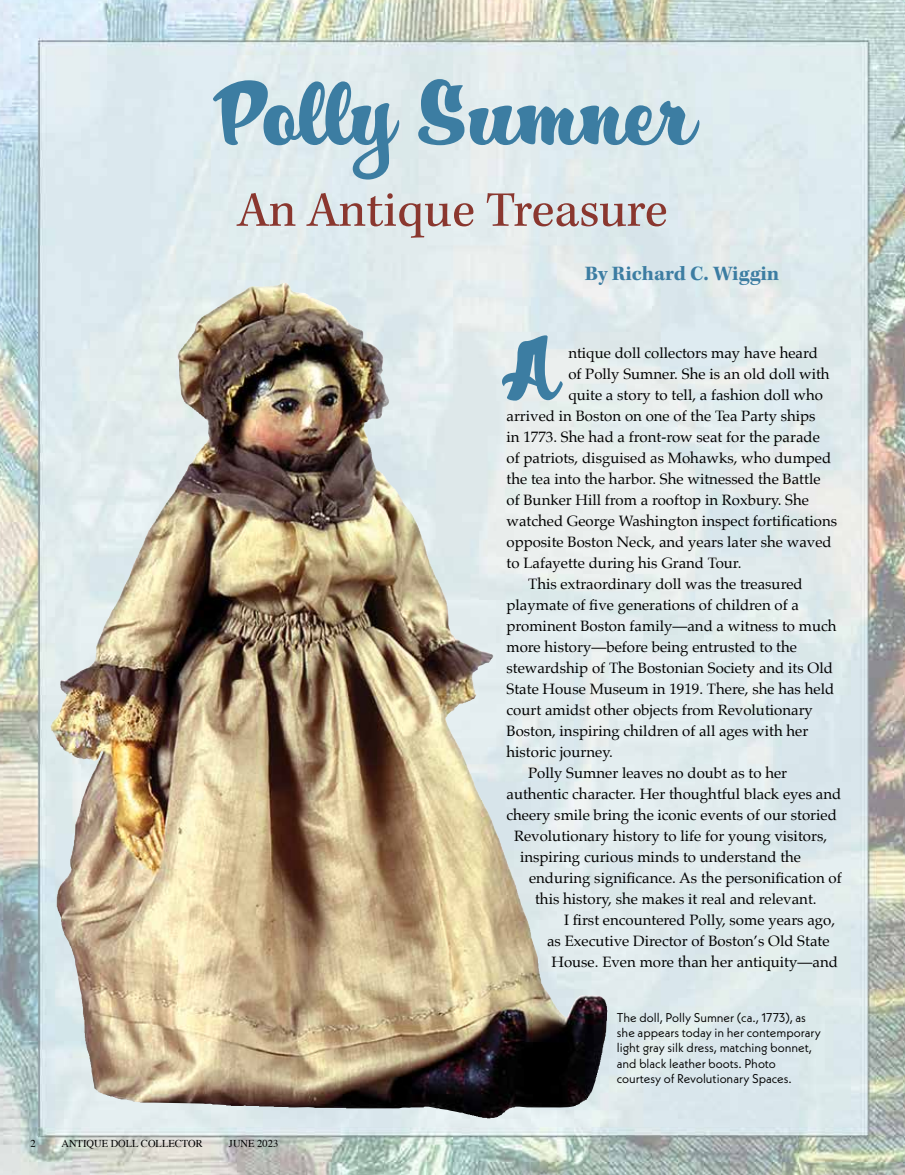
<style>
.page{position:relative;width:905px;height:1175px;background:#fff}
.page>*{position:absolute;margin:0;border:0;box-sizing:border-box;transform-origin:0 0}
.t1{font:81px "Hucklebuck JF";color:#3c7da2}
.t2{font:51px "Kepler Std";letter-spacing:-.005em;color:#8a372f}
.t3{font:700 21px "Kepler Std";color:#3c7da2}
.t4{font:15px "Palatino";color:#000}
.t5{font:12.75px/15.3px "Neue Kabel";color:#000}
.t6{font:10.5px "Times";color:#000}
</style>
<div class="page">
<img style="left:0;top:0;width:904px;height:1174px">
<img style="left:177px;top:283px;width:104px;height:182px">
<h1 class="t1" style="left:212px;top:61px;width:483px">Polly Sumner</h1>
<h2 class="t2" style="left:237px;top:181px;width:432px">An Antique Treasure</h2>
<h3 class="t3" style="left:585px;top:262px;width:196px">By Richard C. Wiggin</h3>
<h1 class="t1" style="left:501px;top:317px;width:58px">A</h1>
<p class="t4" style="left:568px;top:340px;width:251px">ntique doll collectors may have heard</p>
<p class="t4" style="left:568px;top:361px;width:263px">of Polly Sumner. She is an old doll with</p>
<p class="t4" style="left:568px;top:382px;width:256px">quite a story to tell, a fashion doll who</p>
<p class="t4" style="left:506px;top:403px;width:310px">arrived in Boston on one of the Tea Party ships</p>
<p class="t4" style="left:506px;top:424px;width:315px">in 1773. She had a front-row seat for the parade</p>
<p class="t4" style="left:506px;top:445px;width:326px">of patriots, disguised as Mohawks, who dumped</p>
<p class="t4" style="left:506px;top:466px;width:315px">the tea into the harbor. She witnessed the Battle</p>
<p class="t4" style="left:506px;top:487px;width:304px">of Bunker Hill from a rooftop in Roxbury. She</p>
<p class="t4" style="left:506px;top:508px;width:332px">watched George Washington inspect fortifications</p>
<p class="t4" style="left:506px;top:529px;width:327px">opposite Boston Neck, and years later she waved</p>
<p class="t4" style="left:506px;top:550px;width:236px">to Lafayette during his Grand Tour.</p>
<p class="t4" style="left:528px;top:571px;width:276px">This extraordinary doll was the treasured</p>
<p class="t4" style="left:506px;top:592px;width:294px">playmate of five generations of children of a</p>
<p class="t4" style="left:506px;top:613px;width:331px">prominent Boston family—and a witness to much</p>
<p class="t4" style="left:506px;top:634px;width:292px">more history—before being entrusted to the</p>
<p class="t4" style="left:506px;top:655px;width:328px">stewardship of The Bostonian Society and its Old</p>
<p class="t4" style="left:506px;top:676px;width:329px">State House Museum in 1919. There, she has held</p>
<p class="t4" style="left:506px;top:697px;width:308px">court amidst other objects from Revolutionary</p>
<p class="t4" style="left:506px;top:718px;width:303px">Boston, inspiring children of all ages with her</p>
<p class="t4" style="left:506px;top:739px;width:108px">historic journey.</p>
<p class="t4" style="left:528px;top:760px;width:260px">Polly Sumner leaves no doubt as to her</p>
<p class="t4" style="left:506px;top:781px;width:336px">authentic character. Her thoughtful black eyes and</p>
<p class="t4" style="left:506px;top:802px;width:332px">cheery smile bring the iconic events of our storied</p>
<p class="t4" style="left:514px;top:823px;width:314px">Revolutionary history to life for young visitors,</p>
<p class="t4" style="left:520px;top:844px;width:282px">inspiring curious minds to understand the</p>
<p class="t4" style="left:529px;top:865px;width:314px">enduring significance. As the personification of</p>
<p class="t4" style="left:535px;top:886px;width:283px">this history, she makes it real and relevant.</p>
<p class="t4" style="left:564px;top:907px;width:272px">I first encountered Polly, some years ago,</p>
<p class="t4" style="left:547px;top:928px;width:284px">as Executive Director of Boston’s Old State</p>
<p class="t4" style="left:551px;top:949px;width:288px">House. Even more than her antiquity—and</p>
<p class="t6" style="left:30px;top:1134px;width:7px">2</p>
<p class="t6" style="left:61px;top:1134px;width:143px">ANTIQUE DOLL COLLECTOR</p>
<p class="t6" style="left:229px;top:1134px;width:51px">JUNE 2023</p>
<p class="t5" style="left:616px;top:1009px;width:205px">The doll, Polly Sumner (ca., 1773), as she appears today in her contemporary light gray silk dress, matching bonnet, and black leather boots. Photo courtesy of Revolutionary Spaces.</p>
</div>
